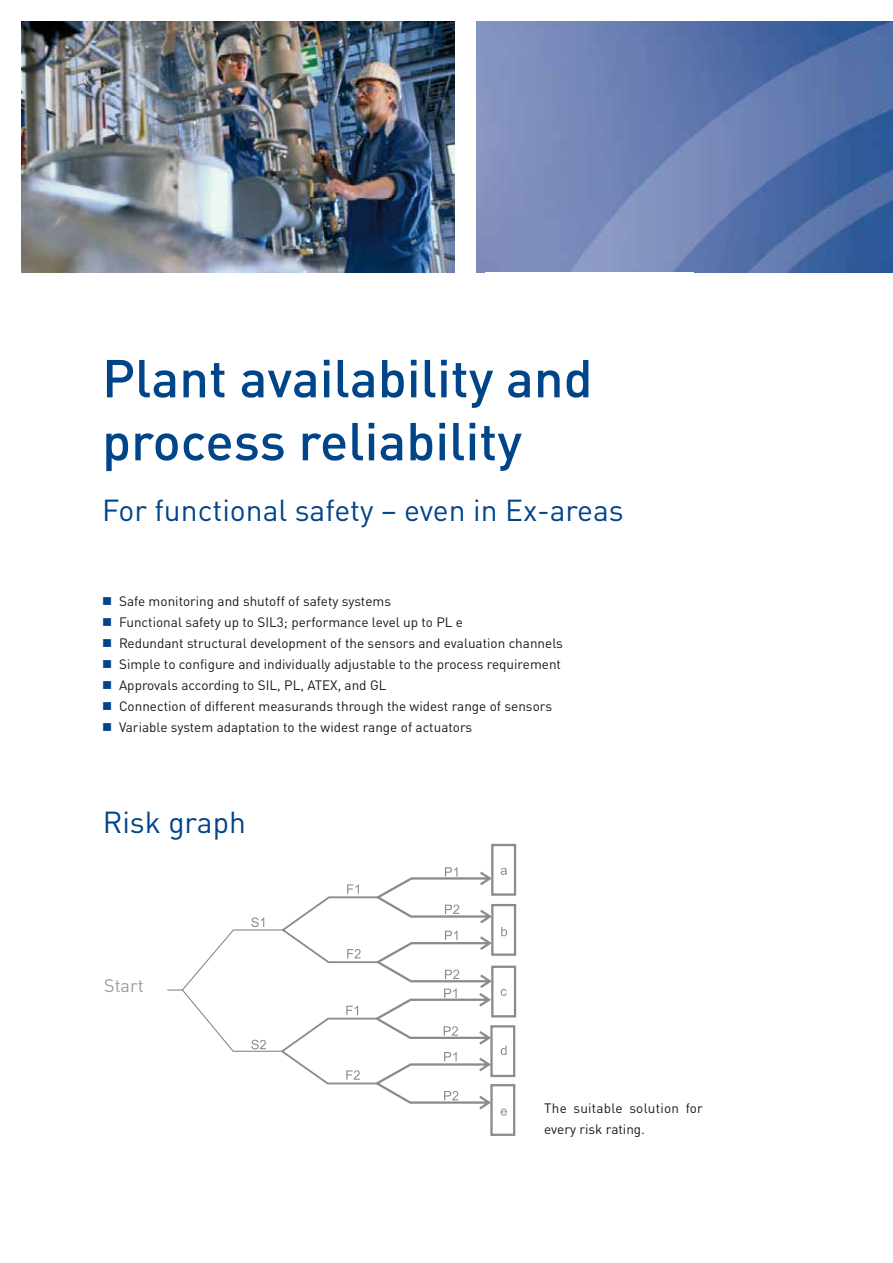
<style>
.page{position:relative;width:893px;height:1263px;background:#fff}
.page>*{position:absolute;margin:0;border:0;box-sizing:border-box;transform-origin:0 0}
.t1{font:500 52.5px/63px "DIN Pro";color:#004489}
.t2{font:30px "DIN Pro";color:#004489}
.t3{font:18px "DIN Pro";color:#9b9d9f}
.t4{font:13.5px/21px "DIN Pro";color:#1a1817}
</style>
<div class="page">
<img style="left:476px;top:21px;width:417px;height:251px">
<img style="left:21px;top:21px;width:434px;height:251px">
<svg style="left:167px;top:843px;width:350px;height:293px"></svg>
<h1 class="t1" style="left:102px;top:341px;width:492px">Plant availability and process reliability</h1>
<h2 class="t2" style="left:102px;top:486px;width:523px">For functional safety – even in Ex-areas</h2>
<p class="t4" style="left:119px;top:589px;width:445px">Safe monitoring and shutoff of safety systems<br>Functional safety up to SIL3; performance level up to PL e<br>Redundant structural development of the sensors and evaluation channels Simple to configure and individually adjustable to the process requirement Approvals according to SIL, PL, ATEX, and GL<br>Connection of different measurands through the widest range of sensors Variable system adaptation to the widest range of actuators</p>
<h2 class="t2" style="left:103px;top:799px;width:145px">Risk graph</h2>
<h3 class="t3" style="left:104px;top:971px;width:41px">Start</h3>
<p class="t4" style="left:544px;top:1096px;width:160px">The suitable solution for every risk rating.</p>
</div>
